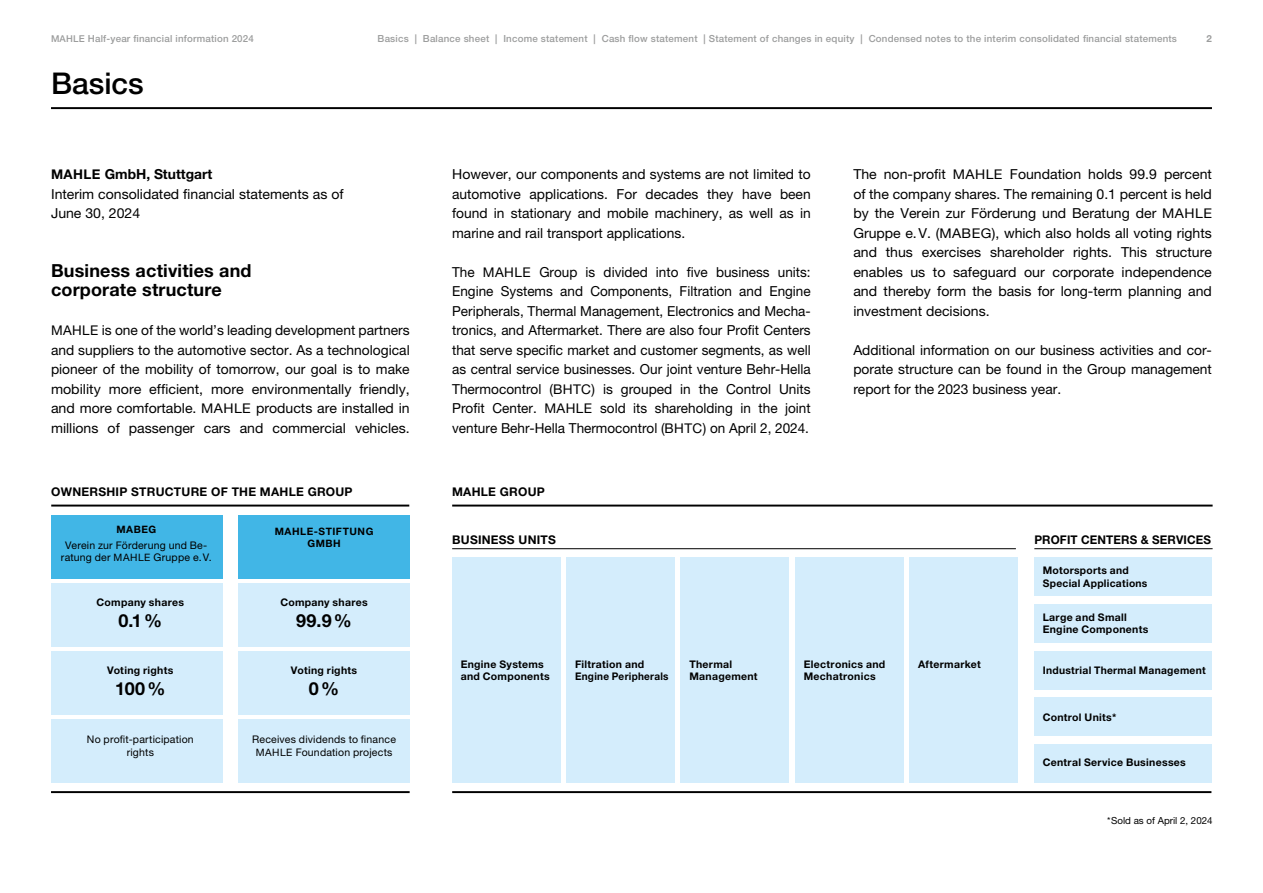
<style>
.page{position:relative;width:1263px;height:893px;background:#fff}
.page>*{position:absolute;margin:0;border:0;box-sizing:border-box;transform-origin:0 0}
.t1{font:500 30px "Helvetica Neue LT Pro";color:#000}
.Copy{font:700 18px/19.5px "Helvetica Neue LT Pro";letter-spacing:.01em;color:#000}
.Gra_Beschriftung{font:700 18px "Helvetica Neue LT Pro";color:#000}
.Copy-2{font:13.8px/19.5px "Helvetica Neue LT Pro";color:#000;text-align:justify}
.Copy-3{font:700 13.8px "Helvetica Neue LT Pro";color:#000}
.Gra_Headline_LINIE{font:700 12px "Helvetica Neue LT Pro";letter-spacing:.02em;color:#000}
.Gra_Headline{font:700 12px "Helvetica Neue LT Pro";letter-spacing:.01em;color:#000}
.Gra_Beschriftung-2{font:700 10.5px/12.3px "Helvetica Neue LT Pro";letter-spacing:.03em;color:#000}
.Gra_Beschriftung-3{font:10.5px/12.3px "Helvetica Neue LT Pro";letter-spacing:.015em;color:#000;text-align:center}
.Gra_Beschriftung-4{font:700 10.2px/12.3px "Helvetica Neue LT Pro";letter-spacing:.055em;color:#000;text-align:center}
.t2{font:500 9.75px "Helvetica Neue LT Pro";letter-spacing:.02em;color:#9c9d9d}
.Fußnote{font:9.75px "Helvetica Neue LT Pro";color:#000}
.t3{font:700 9.75px "Helvetica Neue LT Pro";color:#9c9d9d}
.s1{font-size:9.45px}
.s2{font-size:13.35px}
.s3{font-size:10.2px}
.s4{font-size:10.5px}
</style>
<div class="page">
<div style="left:1034px;top:604px;width:178px;height:38px;background:#d4edfc"></div>
<div style="left:1034px;top:651px;width:178px;height:38px;background:#d4edfc"></div>
<div style="left:1034px;top:698px;width:178px;height:38px;background:#d4edfc"></div>
<div style="left:1034px;top:744px;width:178px;height:39px;background:#d4edfc"></div>
<div style="left:1034px;top:558px;width:178px;height:38px;background:#d4edfc"></div>
<hr style="left:51px;top:107px;width:1161px;height:2px;background:#000">
<div style="left:238px;top:719px;width:172px;height:64px;background:#d4edfc"></div>
<div style="left:51px;top:719px;width:171px;height:64px;background:#d4edfc"></div>
<div style="left:238px;top:651px;width:172px;height:63px;background:#d4edfc"></div>
<div style="left:51px;top:651px;width:171px;height:63px;background:#d4edfc"></div>
<div style="left:238px;top:515px;width:172px;height:64px;background:#41b6e6"></div>
<div style="left:51px;top:515px;width:171px;height:64px;background:#41b6e6"></div>
<div style="left:238px;top:583px;width:172px;height:64px;background:#d4edfc"></div>
<div style="left:51px;top:583px;width:171px;height:64px;background:#d4edfc"></div>
<hr style="left:51px;top:505px;width:358px;height:2px;background:#000">
<hr style="left:452px;top:505px;width:760px;height:2px;background:#000">
<div style="left:452px;top:558px;width:108px;height:225px;background:#d4edfc"></div>
<div style="left:566px;top:558px;width:109px;height:225px;background:#d4edfc"></div>
<div style="left:681px;top:558px;width:108px;height:225px;background:#d4edfc"></div>
<div style="left:795px;top:558px;width:108px;height:225px;background:#d4edfc"></div>
<div style="left:910px;top:558px;width:108px;height:225px;background:#d4edfc"></div>
<hr style="left:1034px;top:548px;width:178px;height:1px;background:#000">
<hr style="left:452px;top:548px;width:564px;height:1px;background:#000">
<hr style="left:51px;top:791px;width:359px;height:2px;background:#000">
<hr style="left:452px;top:791px;width:759px;height:2px;background:#000">
<p class="t2" style="left:51px;top:33px;width:204px"><span class="s1">MAHLE</span> Half-year financial information 2024</p>
<p class="t2" style="left:378px;top:33px;width:801px">Basics | Balance sheet | Income statement | Cash flow statement | Statement of changes in equity | Condensed notes to the interim consolidated financial statements</p>
<h1 class="t1" style="left:51px;top:66px;width:94px">Basics</h1>
<p class="t3" style="left:1206px;top:32px;width:7px">2</p>
<p class="Copy-3" style="left:51px;top:166px;width:163px"><span class="s2">MAHLE</span> GmbH, Stuttgart</p>
<p class="Copy-2" style="left:51px;top:184px;width:294px">Interim consolidated financial statements as of</p>
<p class="Copy-2" style="left:51px;top:203px;width:91px">June 30, 2024</p>
<p class="Copy" style="left:51px;top:260px;width:202px">Business activities and corporate structure</p>
<p class="Copy-2" style="left:51px;top:320px;width:360px"><span class="s2">MAHLE</span> is one of the world’s leading development partners and suppliers to the automotive sector. As a technological pioneer of the mobility of tomorrow, our goal is to make mobility more efficient, more environmentally friendly, and more comfortable. <span class="s2">MAHLE</span> products are installed in millions of passenger cars and commercial vehicles.</p>
<p class="Copy-2" style="left:452px;top:164px;width:360px">However, our components and systems are not limited to automotive applications. For decades they have been found in stationary and mobile machinery, as well as in marine and rail transport applications.</p>
<p class="Copy-2" style="left:452px;top:262px;width:360px">The <span class="s2">MAHLE</span> Group is divided into five business units:<br>Engine Systems and Components, Filtration and Engine Peripherals, Thermal Management, Electronics and Mecha&shy;tronics, and Aftermarket. There are also four Profit Centers that serve specific market and customer segments, as well as central service businesses. Our joint venture Behr-Hella Thermocontrol (<span class="s2">BHTC</span>) is grouped in the Control Units Profit Center. <span class="s2">MAHLE</span> sold its shareholding in the joint venture Behr-Hella Thermocontrol (<span class="s2">BHTC</span>) on April 2, 2024.</p>
<p class="Gra_Headline_LINIE" style="left:51px;top:484px;width:303px">OWNERSHIP STRUCTURE OF THE MAHLE GROUP</p>
<p class="Gra_Headline_LINIE" style="left:452px;top:484px;width:94px">MAHLE GROUP</p>
<p class="Copy-2" style="left:853px;top:164px;width:360px">The non-profit <span class="s2">MAHLE</span> Foundation holds 99.9 percent of the company shares. The remaining 0.1 percent is held by the Verein zur Förderung und Beratung der <span class="s2">MAHLE </span>Gruppe e.V. (<span class="s2">MABEG</span>), which also holds all voting rights and thus exercises shareholder rights. This structure enables us to safeguard our corporate independence and thereby form the basis for long-term planning and investment decisions.</p>
<p class="Copy-2" style="left:853px;top:340px;width:360px">Additional information on our business activities and cor&shy;porate structure can be found in the Group management report for the 2023 business year.</p>
<p class="Gra_Beschriftung-4" style="left:116px;top:523px;width:41px">MABEG</p>
<p class="Gra_Beschriftung-3" style="left:61px;top:539px;width:152px">Verein zur Förderung und Be&shy;ratung der <span class="s3">MAHLE</span> Gruppe e.V.</p>
<p class="Gra_Beschriftung-2" style="left:97px;top:596px;width:89px">Company shares</p>
<p class="Gra_Beschriftung" style="left:118px;top:610px;width:45px">0.1%</p>
<p class="Gra_Beschriftung-2" style="left:107px;top:664px;width:68px">Voting rights</p>
<p class="Gra_Beschriftung" style="left:115px;top:677px;width:52px">100%</p>
<p class="Gra_Beschriftung-4" style="left:275px;top:525px;width:100px">MAHLE<span class="s4">-</span>STIFTUNG<br>GMBH</p>
<p class="Gra_Beschriftung-2" style="left:280px;top:596px;width:89px">Company shares</p>
<p class="Gra_Beschriftung" style="left:296px;top:610px;width:57px">99.9%</p>
<p class="Gra_Beschriftung-2" style="left:291px;top:664px;width:68px">Voting rights</p>
<p class="Gra_Beschriftung" style="left:309px;top:677px;width:32px">0%</p>
<p class="Gra_Beschriftung-3" style="left:87px;top:733px;width:108px">No profit-participation rights</p>
<p class="Gra_Beschriftung-3" style="left:252px;top:733px;width:145px">Receives dividends to finance</p>
<p class="Gra_Beschriftung-3" style="left:256px;top:746px;width:138px"><span class="s3">MAHLE</span> Foundation projects</p>
<p class="Gra_Headline" style="left:452px;top:532px;width:105px">BUSINESS UNITS</p>
<p class="Gra_Headline" style="left:1034px;top:532px;width:178px">PROFIT CENTERS &amp; SERVICES</p>
<p class="Gra_Beschriftung-2" style="left:1043px;top:564px;width:106px">Motorsports and<br>Special Applications</p>
<p class="Gra_Beschriftung-2" style="left:461px;top:658px;width:91px">Engine Systems and Components</p>
<p class="Gra_Beschriftung-2" style="left:575px;top:658px;width:95px">Filtration and<br>Engine Peripherals</p>
<p class="Gra_Beschriftung-2" style="left:689px;top:658px;width:70px">Thermal<br>Management</p>
<p class="Gra_Beschriftung-2" style="left:804px;top:658px;width:83px">Electronics and<br>Mechatronics</p>
<p class="Gra_Beschriftung-2" style="left:918px;top:658px;width:64px">Aftermarket</p>
<p class="Gra_Beschriftung-2" style="left:1043px;top:611px;width:107px">Large and Small<br>Engine Components</p>
<p class="Gra_Beschriftung-2" style="left:1043px;top:664px;width:165px">Industrial Thermal Management</p>
<p class="Gra_Beschriftung-2" style="left:1043px;top:710px;width:75px">Control Units*</p>
<p class="Gra_Beschriftung-2" style="left:1043px;top:756px;width:145px">Central Service Businesses</p>
<p class="Fußnote" style="left:1107px;top:815px;width:107px">*Sold as of April 2, 2024</p>
</div>
